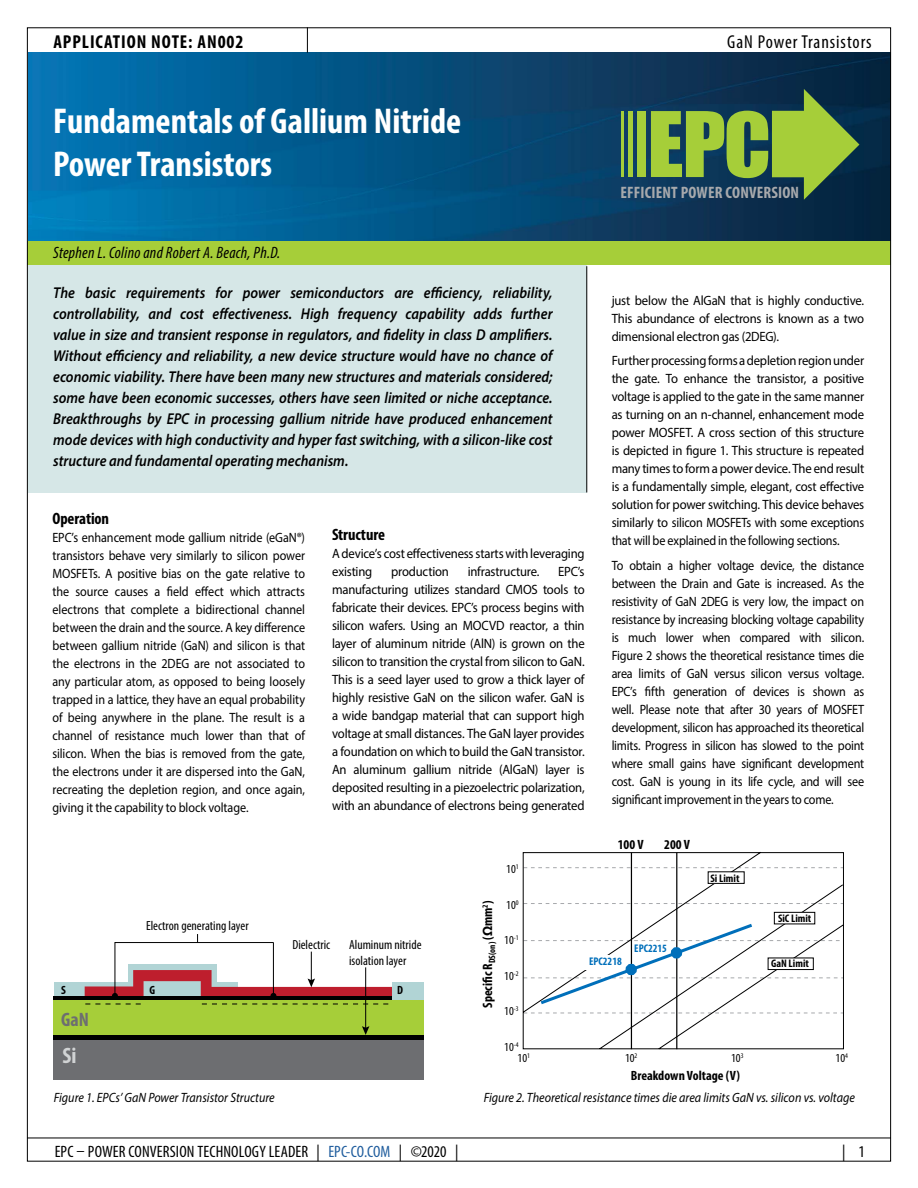
<style>
.page{position:relative;width:918px;height:1188px;background:#fff}
.page>*{position:absolute;margin:0;border:0;box-sizing:border-box;transform-origin:0 0}
.t1{font:700 condensed 36px/43.2px "Myriad Pro";color:#fff}
.t2{font:700 condensed 22.35px "Myriad Pro";color:#d1d3d4}
.t3{font:700 condensed 19.5px "Myriad Pro";color:#6d6e71}
.t4{font:700 condensed 18.75px "Myriad Pro";letter-spacing:.05em;color:#000}
.t5{font:condensed 18.75px "Myriad Pro";letter-spacing:.05em;color:#000}
.t6{font:700 condensed 16.65px "Myriad Pro";letter-spacing:.01em;color:#a7a9ac}
.t7{font:condensed 16.5px "Myriad Pro";letter-spacing:.005em;color:#000}
.t8{font:italic condensed 16.5px "Myriad Pro";letter-spacing:.015em;color:#000}
.t9{font:700 condensed 16.5px "Myriad Pro";letter-spacing:-.005em;color:#000}
.t10{font:italic 600 15.75px/21px "Myriad Pro";color:#000;text-align:justify;scale:.9 1}
.t11{font:700 condensed 13.65px "Myriad Pro";color:#000}
.t12{font:13.5px/18px "Myriad Pro";letter-spacing:-.015em;color:#000;text-align:justify;scale:.9 1}
.t13{font:13.5px/18px "Myriad Pro";letter-spacing:-.015em;color:#000;text-align:justify;scale:.94 1}
.t14{font:italic 13.5px "Myriad Pro";color:#000;scale:.9 1}
.t15{font:700 condensed 13.5px "Myriad Pro";color:#000}
.t16{font:condensed 13.2px/15.8px "Myriad Pro";color:#000}
.t17{font:condensed 12.3px/11.7px "Myriad Pro";color:#000}
.t18{font:700 condensed 12px "Myriad Pro";color:#000}
.t19{font:700 condensed 11.1px "Myriad Pro";color:#006fba}
.t20{font:700 condensed 10.95px "Myriad Pro";color:#000}
.s1{font-stretch:normal}
.s2{color:#215e9e}
</style>
<div class="page">
<img style="left:29px;top:52px;width:860px;height:189px">
<div style="left:27px;top:241px;width:864px;height:24px;background:#a6ce39"></div>
<hr style="left:27px;top:1138px;width:864px;height:1px;background:#000">
<svg style="left:307px;top:29px;width:1px;height:24px"></svg>
<div style="left:28px;top:265px;width:558px;height:227px;background:#d6e7e7"></div>
<hr style="left:586px;top:266px;width:1px;height:226px;background:#000">
<div style="left:54px;top:982px;width:183px;height:18px;background:#b1d4d5"></div>
<hr style="left:54px;top:997px;width:370px;height:4px;background:#000">
<div style="left:392px;top:982px;width:32px;height:18px;background:#b1d4d5"></div>
<div style="left:54px;top:1000px;width:370px;height:48px;background:#a6ce39"></div>
<div style="left:54px;top:1035px;width:370px;height:14px;background:#000"></div>
<div style="left:54px;top:1040px;width:370px;height:40px;background:#6d6e71"></div>
<hr style="left:365px;top:967px;width:1px;height:62px;background:#000">
<svg style="left:362px;top:1026px;width:7px;height:9px"></svg>
<svg style="left:85px;top:934px;width:307px;height:70px"></svg>
<div style="left:638px;top:111px;width:8px;height:66px;background:#a6ce39"></div>
<hr style="left:622px;top:111px;width:2px;height:66px;background:#a6ce39">
<div style="left:628px;top:111px;width:5px;height:66px;background:#a6ce39"></div>
<svg style="left:651px;top:89px;width:208px;height:111px;background:#527945"></svg>
<svg style="left:522px;top:852px;width:322px;height:198px"></svg>
<div style="left:774px;top:912px;width:41px;height:12px;background:#fff"></div>
<div style="left:774px;top:912px;width:41px;height:12px;border:1px solid #000"></div>
<div style="left:708px;top:872px;width:36px;height:11px;background:#fff"></div>
<div style="left:708px;top:871px;width:37px;height:13px;border:1px solid #000"></div>
<hr style="left:631px;top:853px;width:1px;height:196px;background:#000">
<hr style="left:676px;top:853px;width:1px;height:196px;background:#000">
<svg style="left:524px;top:921px;width:319px;height:86px"></svg>
<div style="left:578px;top:955px;width:37px;height:15px;background:#fff"></div>
<h3 class="t4" style="left:53px;top:30px;width:192px">APPLICATION NOTE: AN002</h3>
<h3 class="t5" style="left:727px;top:30px;width:146px">GaN Power Transistors</h3>
<h1 class="t1" style="left:53px;top:98px;width:410px">Fundamentals of Gallium Nitride<br>Power Transistors</h1>
<p class="t8" style="left:53px;top:243px;width:229px">Stephen L. Colino and Robert A. Beach, Ph.D.</p>
<p class="t10" style="left:53px;top:281px;width:556px">The basic requirements for power semiconductors are efficiency, reliability, controllability, and cost effectiveness. High frequency capability adds further value in size and transient response in regulators, and fidelity in class D amplifiers.<br>Without efficiency and reliability, a new device structure would have no chance of economic viability. There have been many new structures and materials considered; some have been economic successes, others have seen limited or niche acceptance.<br>Breakthroughs by EPC in processing gallium nitride have produced enhancement mode devices with high conductivity and hyper fast switching, with a silicon-like cost structure and fundamental operating mechanism.</p>
<p class="t9" style="left:52px;top:508px;width:58px">Operation</p>
<p class="t12" style="left:52px;top:528px;width:282px">EPC’s enhancement mode gallium nitride (eGaN®) transistors behave very similarly to silicon power MOSFETs. A positive bias on the gate relative to the source causes a field effect which attracts electrons that complete a bidirectional channel between the drain and the source. A key difference between gallium nitride (GaN) and silicon is that the electrons in the 2DEG are not associated to any particular atom, as opposed to being loosely trapped in a lattice, they have an equal probability of being anywhere in the plane. The result is a channel of resistance much lower than that of silicon. When the bias is removed from the gate, the electrons under it are dispersed into the GaN, recreating the depletion region, and once again, giving it the capability to block voltage.</p>
<p class="t9" style="left:332px;top:524px;width:55px">Structure</p>
<p class="t13" style="left:332px;top:544px;width:270px">A device’s cost effectiveness starts with leveraging existing</p>
<p class="t13" style="left:391px;top:562px;width:63px">production</p>
<p class="t13" style="left:468px;top:562px;width:78px">infrastructure.</p>
<p class="t13" style="left:332px;top:562px;width:270px;text-indent:226px">EPC’s manufacturing utilizes standard CMOS tools to fabricate their devices. EPC’s process begins with silicon wafers. Using an MOCVD reactor, a thin layer of aluminum nitride (AlN) is grown on the silicon to transition the crystal from silicon to GaN.<br>This is a seed layer used to grow a thick layer of highly resistive GaN on the silicon wafer. GaN is a wide bandgap material that can support high voltage at small distances. The GaN layer provides a foundation on which to build the GaN transistor.<br>An aluminum gallium nitride (AlGaN) layer is deposited resulting in a piezoelectric polarization, with an abundance of electrons being generated</p>
<p class="t6" style="left:620px;top:182px;width:180px">EFFICIENT POWER CONVERSION</p>
<p class="t13" style="left:612px;top:291px;width:270px">just below the AlGaN that is highly conductive.<br>This abundance of electrons is known as a two dimensional electron gas (2DEG).</p>
<p class="t13" style="left:612px;top:352px;width:270px">Further processing forms a depletion region under the gate. To enhance the transistor, a positive voltage is applied to the gate in the same manner as turning on an n-channel, enhancement mode power MOSFET. A cross section of this structure is depicted in figure 1. This structure is repeated many times to form a power device. The end result is a fundamentally simple, elegant, cost effective solution for power switching. This device behaves similarly to silicon MOSFETs with some exceptions that will be explained in the following sections.</p>
<p class="t12" style="left:612px;top:556px;width:282px">To obtain a higher voltage device, the distance between the Drain and Gate is increased. As the resistivity of GaN 2DEG is very low, the impact on resistance by increasing blocking voltage capability is much lower when compared with silicon.<br>Figure 2 shows the theoretical resistance times die area limits of GaN versus silicon versus voltage.<br>EPC’s fifth generation of devices is shown as well. Please note that after 30 years of MOSFET development, silicon has approached its theoretical limits. Progress in silicon has slowed to the point where small gains have significant development cost. GaN is young in its life cycle, and will see significant improvement in the years to come.</p>
<p class="t15" style="left:618px;top:836px;width:27px">100 V</p>
<p class="t15" style="left:664px;top:836px;width:27px">200 V</p>
<p class="t16" style="left:146px;top:918px;width:104px">Electron generating layer</p>
<p class="t16" style="left:292px;top:937px;width:39px">Dielectric</p>
<p class="t16" style="left:349px;top:937px;width:74px">Aluminum nitride isolation layer</p>
<p class="t18" style="left:61px;top:983px;width:6px">S</p>
<p class="t18" style="left:149px;top:983px;width:7px">G</p>
<p class="t18" style="left:397px;top:983px;width:7px">D</p>
<h3 class="t3" style="left:61px;top:1008px;width:29px">GaN</h3>
<h2 class="t2" style="left:62px;top:1042px;width:16px">Si</h2>
<p class="t11" style="left:479px;top:1008px;width:109px;rotate:-90deg">Speci c R<sub>DS(on)</sub> (<span class="s1">Ω</span>mm<sup>2</sup>)</p>
<p class="t17" style="left:506px;top:863px;width:14px">10<sup>1</sup></p>
<p class="t17" style="left:506px;top:899px;width:14px">10<sup>0</sup></p>
<p class="t17" style="left:504px;top:934px;width:16px">10<sup>-1</sup></p>
<p class="t17" style="left:504px;top:970px;width:16px">10<sup>-2</sup></p>
<p class="t17" style="left:504px;top:1005px;width:16px">10<sup>-3</sup></p>
<p class="t17" style="left:518px;top:1041px;width:14px;text-indent:-13px">10<sup>-4<br></sup>10<sup>1</sup></p>
<p class="t17" style="left:625px;top:1052px;width:14px">10<sup>2</sup></p>
<p class="t17" style="left:731px;top:1052px;width:14px">10<sup>3</sup></p>
<p class="t17" style="left:836px;top:1052px;width:14px">10<sup>4</sup></p>
<p class="t20" style="left:710px;top:871px;width:31px">Si Limit</p>
<p class="t20" style="left:778px;top:912px;width:35px">SiC Limit</p>
<p class="t19" style="left:634px;top:941px;width:34px">EPC2215</p>
<p class="t19" style="left:589px;top:954px;width:34px">EPC2218</p>
<p class="t20" style="left:771px;top:957px;width:40px">GaN Limit</p>
<p class="t15" style="left:631px;top:1067px;width:111px">Breakdown Voltage (V)</p>
<p class="t14" style="left:54px;top:1090px;width:247px">Figure 1. EPCs’ GaN Power Transistor Structure</p>
<p class="t14" style="left:484px;top:1090px;width:414px">Figure 2. Theoretical resistance times die area limits GaN vs. silicon vs. voltage</p>
<p class="t7" style="left:55px;top:1142px;width:405px">EPC – POWER CONVERSION TECHNOLOGY LEADER | <span class="s2">EPC-CO.COM</span> | ©2020 |</p>
<p class="t7" style="left:842px;top:1142px;width:24px">| 1</p>
</div>
